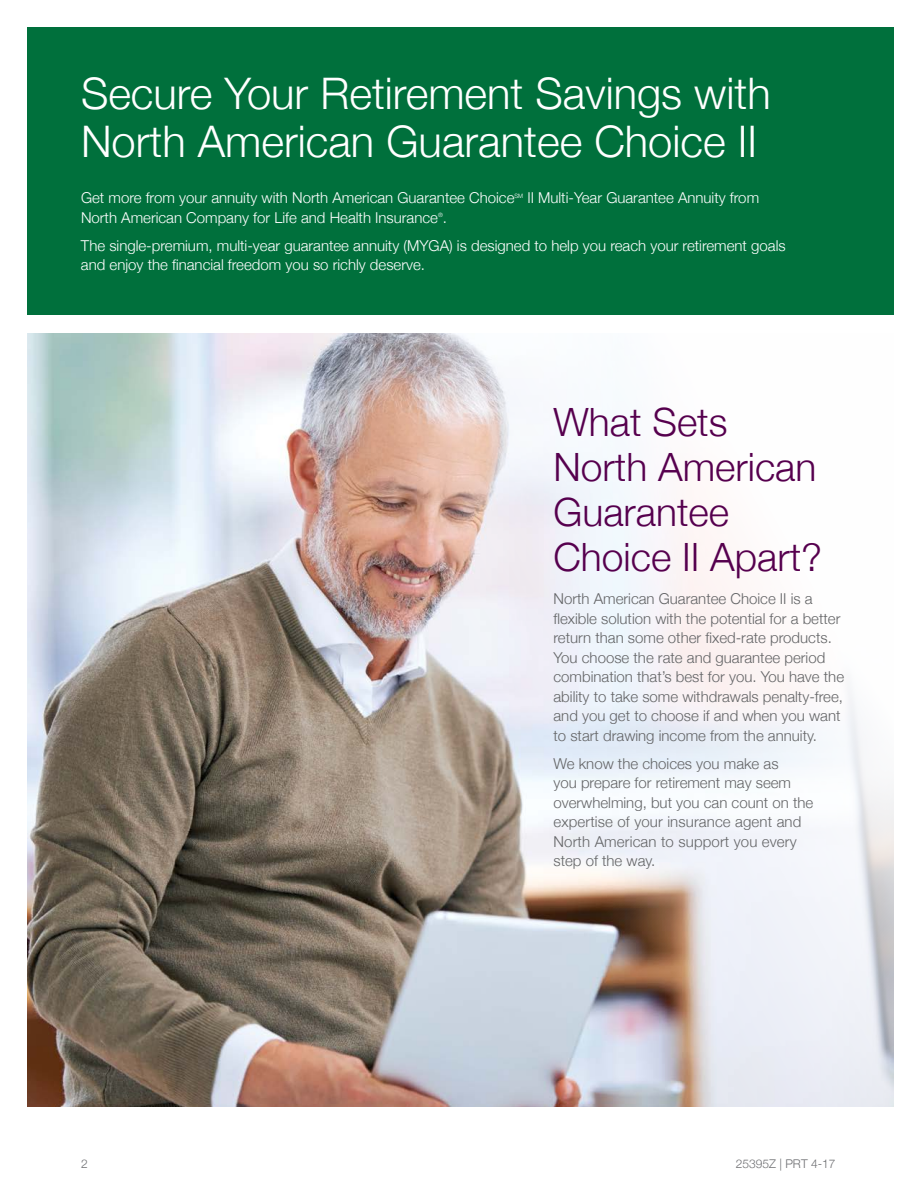
<style>
.page{position:relative;width:918px;height:1188px;background:#fff}
.page>*{position:absolute;margin:0;border:0;box-sizing:border-box;transform-origin:0 0}
.t1{font:300 43.5px/48px "Helvetica Neue";color:#fff}
.t2{font:300 39px/45px "Helvetica Neue";color:#56004e}
.t3{font:300 15px/19.5px "Helvetica Neue";color:#636466}
.t4{font:300 15px/19.5px "Helvetica Neue";color:#fff}
.t5{font:300 12px "Helvetica Neue";color:#6d6e71}
.t6{font:300 6px "Helvetica Neue";color:#fff}
</style>
<div class="page">
<img style="left:27px;top:334px;width:866px;height:773px">
<div style="left:27px;top:27px;width:867px;height:287px;background:#00703c"></div>
<h1 class="t1" style="left:81px;top:66px;width:691px">Secure Your Retirement Savings with<br>North American Guarantee Choice II</h1>
<p class="t4" style="left:81px;top:187px;width:435px">Get more from your annuity with North American Guarantee Choice</p>
<p class="t6" style="left:514px;top:191px;width:10px">SM</p>
<p class="t4" style="left:527px;top:187px;width:233px">II Multi-Year Guarantee Annuity from</p>
<p class="t4" style="left:81px;top:207px;width:368px">North American Company for Life and Health Insurance .</p>
<p class="t6" style="left:438px;top:210px;width:6px">®</p>
<p class="t4" style="left:81px;top:235px;width:706px">The single-premium, multi-year guarantee annuity (MYGA) is designed to help you reach your retirement goals and enjoy the financial freedom you so richly deserve.</p>
<h2 class="t2" style="left:554px;top:397px;width:270px">What Sets<br>North American<br>Guarantee<br>Choice II Apart?</h2>
<p class="t3" style="left:554px;top:588px;width:292px">North American Guarantee Choice II is a flexible solution with the potential for a better return than some other fixed-rate products.<br>You choose the rate and guarantee period combination that’s best for you. You have the ability to take some withdrawals penalty-free, and you get to choose if and when you want to start drawing income from the annuity.</p>
<p class="t3" style="left:554px;top:753px;width:261px">We know the choices you make as<br>you prepare for retirement may seem overwhelming, but you can count on the expertise of your insurance agent and<br>North American to support you every step of the way.</p>
<p class="t5" style="left:81px;top:1155px;width:8px">2</p>
<p class="t5" style="left:736px;top:1155px;width:101px">25395Z | PRT 4-17</p>
</div>
